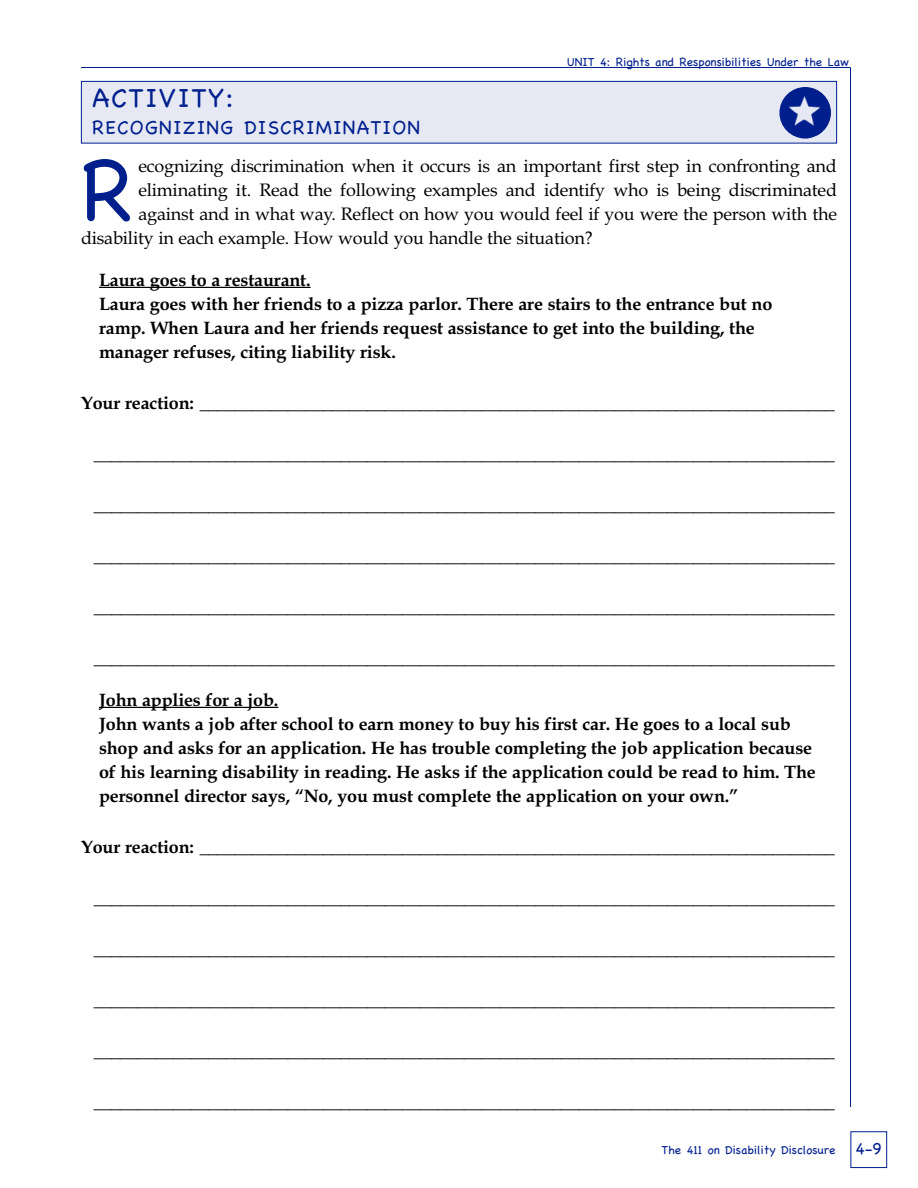
<style>
.page{position:relative;width:918px;height:1188px;background:#fff}
.page>*{position:absolute;margin:0;border:0;box-sizing:border-box;transform-origin:0 0}
.t1{font:85.95px "Chalkboard";color:#001f8d}
.t2{font:27px "Chalkboard";letter-spacing:.055em;color:#001f8d}
.t3{font:19.5px "Chalkboard";letter-spacing:.055em;color:#001f8d}
.t4{font:700 18px/24px "Book Antiqua";letter-spacing:-.01em;color:#000}
.t5{font:18px "Book Antiqua";letter-spacing:-.01em;color:#000}
.t6{font:12px "Chalkboard";color:#001f8d}
.s1{font-size:16.5px}
</style>
<div class="page">
<div style="left:850px;top:1131px;width:37px;height:37px;border:1px solid #001f8d"></div>
<hr style="left:850px;top:68px;width:1px;height:1039px;background:#001f8d">
<hr style="left:99px;top:287px;width:212px;height:1px;background:#000">
<hr style="left:99px;top:707px;width:179px;height:1px;background:#000">
<hr style="left:81px;top:67px;width:769px;height:1px;background:#001f8d">
<div style="left:81px;top:81px;width:756px;height:62px;background:#e6e9f4"></div>
<div style="left:81px;top:81px;width:756px;height:63px;border:1px solid #001f8d"></div>
<img style="left:779px;top:87px;width:52px;height:52px">
<h2 class="t2" style="left:92px;top:83px;width:143px">ACTIVITY:</h2>
<p class="t3" style="left:92px;top:116px;width:330px">RECOGNIZING DISCRIMINATION</p>
<p class="t6" style="left:567px;top:55px;width:284px">UNIT 4: Rights and Responsibilities Under the Law</p>
<h1 class="t1" style="left:81px;top:143px;width:55px">R</h1>
<p class="t5" style="left:138px;top:155px;width:700px">ecognizing discrimination when it occurs is an important first step in confronting and</p>
<p class="t5" style="left:138px;top:179px;width:700px">eliminating it. Read the following examples and identify who is being discriminated</p>
<p class="t5" style="left:138px;top:203px;width:700px">against and in what way. Reflect on how you would feel if you were the person with the</p>
<p class="t5" style="left:81px;top:227px;width:513px">disability in each example. How would you handle the situation?</p>
<p class="t4" style="left:99px;top:267px;width:675px">Laura goes to a restaurant.<br>Laura goes with her friends to a pizza parlor. There are stairs to the entrance but no ramp. When Laura and her friends request assistance to get into the building, the manager refuses, citing liability risk.</p>
<p class="t4" style="left:81px;top:390px;width:755px">Your reaction: ________________________________________________________________________</p>
<p class="t4" style="left:94px;top:441px;width:743px">____________________________________________________________________________________</p>
<p class="t4" style="left:94px;top:492px;width:743px">____________________________________________________________________________________</p>
<p class="t4" style="left:94px;top:543px;width:743px">____________________________________________________________________________________</p>
<p class="t4" style="left:94px;top:594px;width:743px">____________________________________________________________________________________</p>
<p class="t4" style="left:94px;top:645px;width:743px">____________________________________________________________________________________</p>
<p class="t4" style="left:99px;top:687px;width:718px">John applies for a job.<br>John wants a job after school to earn money to buy his first car. He goes to a local sub shop and asks for an application. He has trouble completing the job application because of his learning disability in reading. He asks if the application could be read to him. The personnel director says, “No, you must complete the application on your own.”</p>
<p class="t4" style="left:81px;top:834px;width:755px">Your reaction: ________________________________________________________________________</p>
<p class="t4" style="left:94px;top:885px;width:743px">____________________________________________________________________________________</p>
<p class="t4" style="left:94px;top:936px;width:743px">____________________________________________________________________________________</p>
<p class="t4" style="left:94px;top:987px;width:743px">____________________________________________________________________________________</p>
<p class="t4" style="left:94px;top:1038px;width:743px">____________________________________________________________________________________</p>
<p class="t4" style="left:94px;top:1089px;width:743px">____________________________________________________________________________________</p>
<p class="t6" style="left:662px;top:1144px;width:222px">The 411 on Disability Disclosure <span class="s1">4-9</span></p>
</div>
